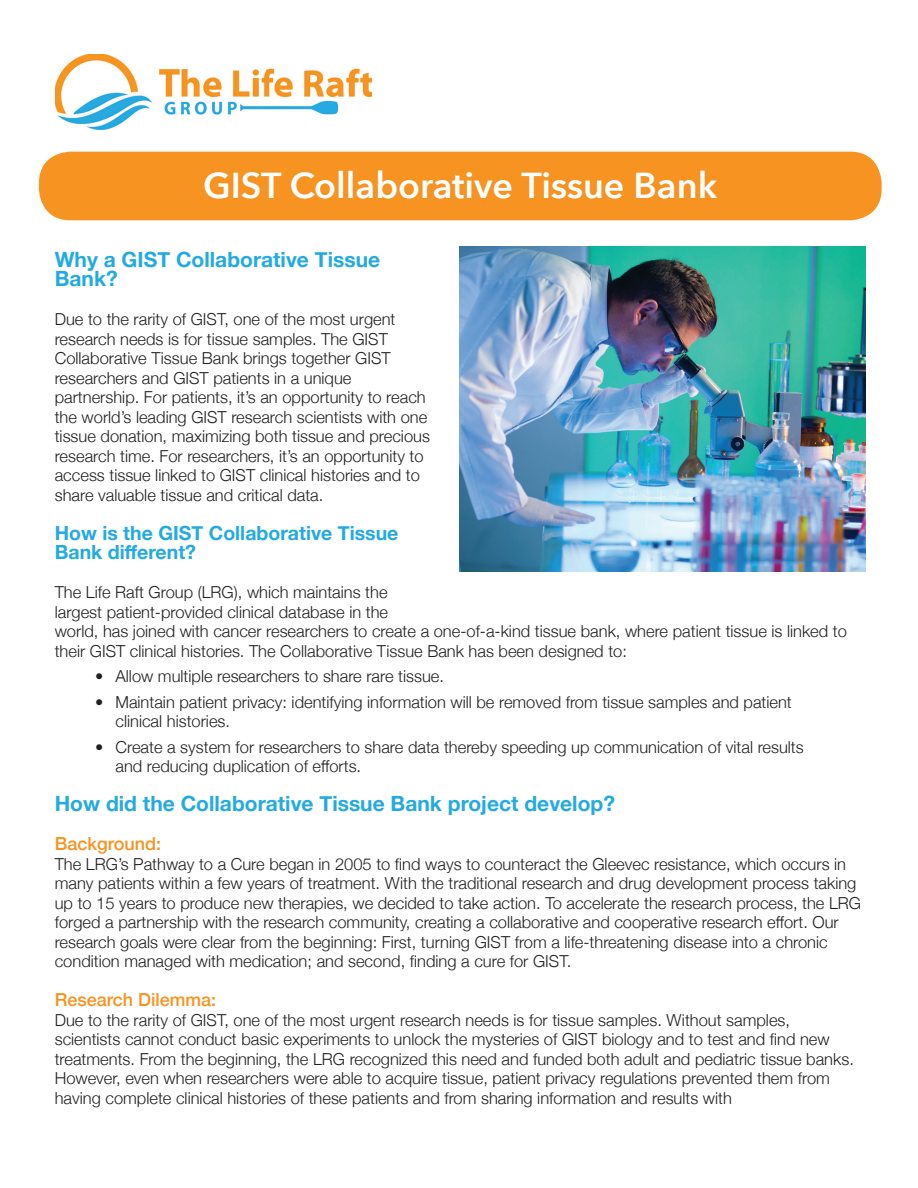
<style>
.page{position:relative;width:918px;height:1188px;background:#fff}
.page>*{position:absolute;margin:0;border:0;box-sizing:border-box;transform-origin:0 0}
.t1{font:600 36px "Avenir Next";color:#fff}
.t2{font:700 21px/19.5px "Helvetica Neue";color:#24aae1}
.t3{font:700 19.5px/19.5px "Helvetica Neue";color:#24aae1}
.t4{font:500 18px "Helvetica Neue";color:#f79321}
.t5{font:300 16.5px/19.5px "Helvetica Neue";color:#231f20}
</style>
<div class="page">
<div style="left:39px;top:152px;width:843px;height:68px;background:#f79321;border-radius:32px"></div>
<img style="left:459px;top:246px;width:407px;height:325px">
<img style="left:55px;top:54px;width:317px;height:75px">
<h1 class="t1" style="left:203px;top:155px;width:516px">GIST Collaborative Tissue Bank</h1>
<p class="t2" style="left:55px;top:250px;width:327px">Why a GIST Collaborative Tissue<br>Bank?</p>
<p class="t5" style="left:55px;top:308px;width:377px">Due to the rarity of GIST, one of the most urgent research needs is for tissue samples. The GIST Collaborative Tissue Bank brings together GIST researchers and GIST patients in a unique partnership. For patients, it’s an opportunity to reach the world’s leading GIST research scientists with one tissue donation, maximizing both tissue and precious research time. For researchers, it’s an opportunity to access tissue linked to GIST clinical histories and to share valuable tissue and critical data.</p>
<p class="t3" style="left:55px;top:523px;width:345px">How is the GIST Collaborative Tissue<br>Bank different?</p>
<p class="t5" style="left:55px;top:581px;width:794px">The Life Raft Group (LRG), which maintains the<br>largest patient-provided clinical database in the<br>world, has joined with cancer researchers to create a one-of-a-kind tissue bank, where patient tissue is linked to their GIST clinical histories. The Collaborative Tissue Bank has been designed to:</p>
<p class="t5" style="left:95px;top:665px;width:350px">• Allow multiple researchers to share rare tissue.</p>
<p class="t5" style="left:116px;top:691px;width:678px;text-indent:-20px">• Maintain patient privacy: identifying information will be removed from tissue samples and patient clinical histories.</p>
<p class="t5" style="left:116px;top:736px;width:690px;text-indent:-20px">• Create a system for researchers to share data thereby speeding up communication of vital results and reducing duplication of efforts.</p>
<p class="t2" style="left:55px;top:794px;width:562px">How did the Collaborative Tissue Bank project develop?</p>
<p class="t4" style="left:55px;top:829px;width:108px">Background:</p>
<p class="t5" style="left:55px;top:853px;width:808px">The LRG’s Pathway to a Cure began in 2005 to find ways to counteract the Gleevec resistance, which occurs in many patients within a few years of treatment. With the traditional research and drug development process taking up to 15 years to produce new therapies, we decided to take action. To accelerate the research process, the LRG forged a partnership with the research community, creating a collaborative and cooperative research effort. Our research goals were clear from the beginning: First, turning GIST from a life-threatening disease into a chronic condition managed with medication; and second, finding a cure for GIST.</p>
<p class="t4" style="left:55px;top:985px;width:163px">Research Dilemma:</p>
<p class="t5" style="left:55px;top:1009px;width:801px">Due to the rarity of GIST, one of the most urgent research needs is for tissue samples. Without samples, scientists cannot conduct basic experiments to unlock the mysteries of GIST biology and to test and find new treatments. From the beginning, the LRG recognized this need and funded both adult and pediatric tissue banks.<br>However, even when researchers were able to acquire tissue, patient privacy regulations prevented them from having complete clinical histories of these patients and from sharing information and results with</p>
</div>
